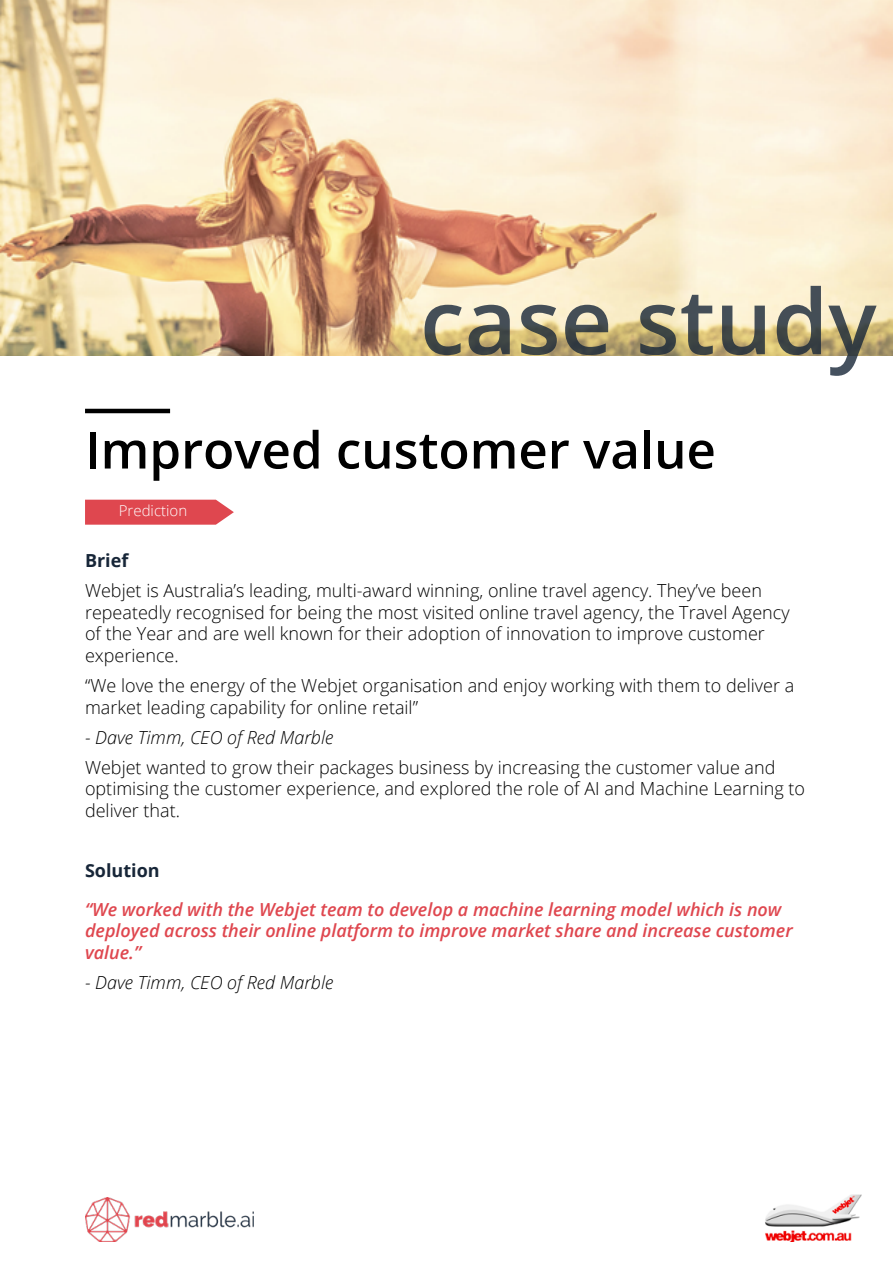
<style>
.page{position:relative;width:893px;height:1263px;background:#fff}
.page>*{position:absolute;margin:0;border:0;box-sizing:border-box;transform-origin:0 0}
.t1{font:600 90px "Open Sans";color:#172638}
.t2{font:600 51px "Open Sans";color:#000}
.t3{font:300 18px/21.6px "Open Sans";color:#000}
.t4{font:italic 600 18px/21.6px "Open Sans";color:#df474f}
.t5{font:italic 300 18px "Open Sans";color:#000}
.t6{font:700 18px "Open Sans";color:#172638}
.t7{font:300 15px "Open Sans";color:#fff}
</style>
<div class="page">
<hr style="left:85px;top:409px;width:85px;height:4px;background:#000">
<svg style="left:85px;top:500px;width:149px;height:25px;background:#e1545b"></svg>
<img style="left:0;top:0;width:893px;height:355px">
<img style="left:765px;top:1194px;width:97px;height:48px">
<img style="left:85px;top:1198px;width:169px;height:44px">
<h1 class="t1" style="left:420px;top:260px;width:458px">case study</h1>
<h2 class="t2" style="left:85px;top:415px;width:632px">Improved customer value</h2>
<p class="t7" style="left:119px;top:501px;width:70px">Prediction</p>
<p class="t6" style="left:85px;top:548px;width:45px">Brief</p>
<p class="t3" style="left:85px;top:579px;width:706px">Webjet is Australia’s leading, multi-award winning, online travel agency. They’ve been repeatedly recognised for being the most visited online travel agency, the Travel Agency of the Year and are well known for their adoption of innovation to improve customer experience.</p>
<p class="t3" style="left:85px;top:674px;width:711px">“We love the energy of the Webjet organisation and enjoy working with them to deliver a market leading capability for online retail”</p>
<p class="t5" style="left:85px;top:725px;width:250px">- Dave Timm, CEO of Red Marble</p>
<p class="t3" style="left:85px;top:756px;width:721px">Webjet wanted to grow their packages business by increasing the customer value and optimising the customer experience, and explored the role of AI and Machine Learning to deliver that.</p>
<p class="t6" style="left:85px;top:858px;width:76px">Solution</p>
<p class="t4" style="left:85px;top:898px;width:709px">“We worked with the Webjet team to develop a machine learning model which is now deployed across their online platform to improve market share and increase customer value.”</p>
<p class="t5" style="left:85px;top:970px;width:250px">- Dave Timm, CEO of Red Marble</p>
</div>
